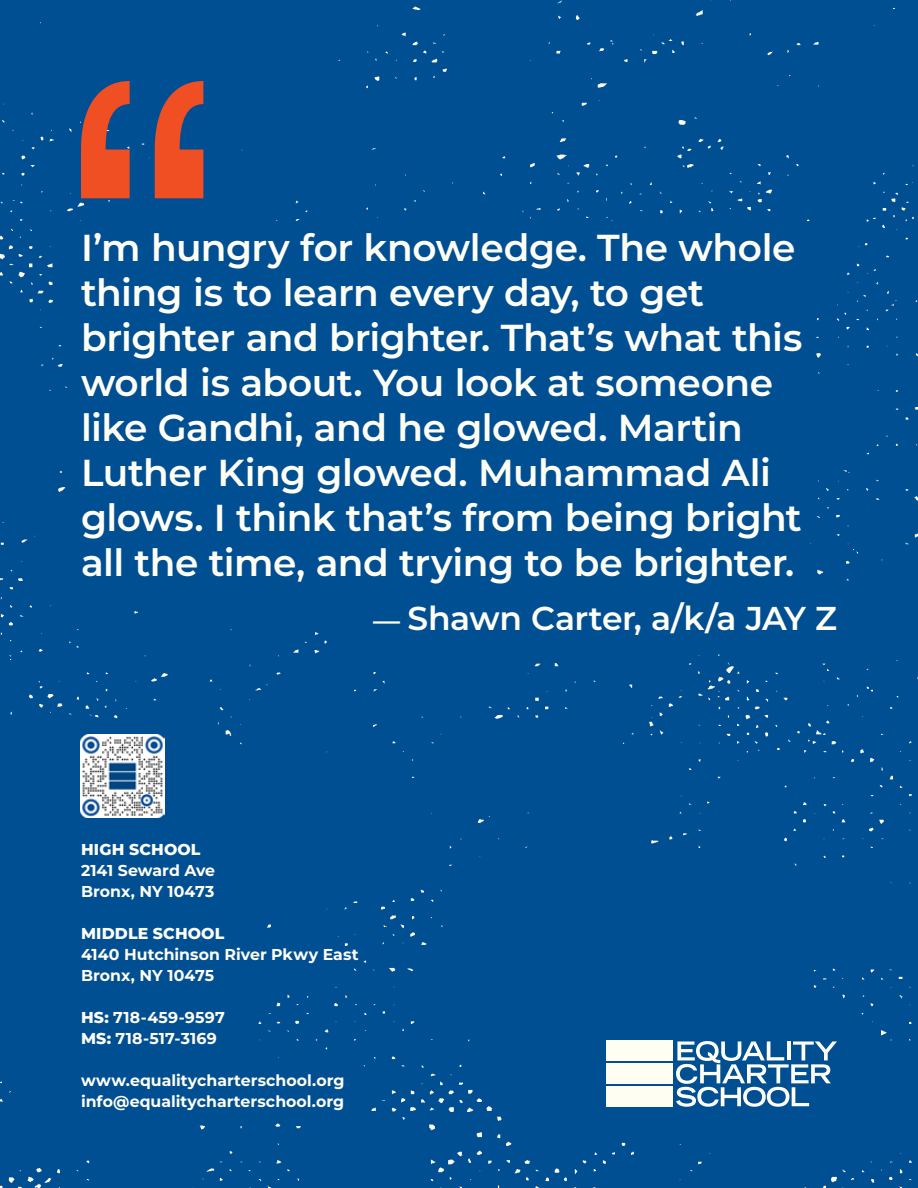
<style>
.page{position:relative;width:918px;height:1188px;background:#004f93}
.page>*{position:absolute;margin:0;border:0;box-sizing:border-box;transform-origin:0 0}
.t1{font:600 37.5px/45px "Montserrat";letter-spacing:-.015em;color:#fffef2}
.t2{font:600 33px "Montserrat";letter-spacing:-.015em;color:#fffef2}
.t3{font:700 15.75px/21px "Montserrat";color:#fffef2}
.t4{font:800 15.75px "Montserrat";letter-spacing:.01em;color:#fffef2}
.s1{font-size:27px}
.s2{font-weight:800}
</style>
<div class="page">
<svg style="left:81px;top:81px;width:122px;height:117px;background:#8c4e51"></svg>
<div style="left:58px;top:233px;width:779px;height:85px;background:#004f93"></div>
<div style="left:482px;top:382px;width:355px;height:41px;background:#004f93"></div>
<div style="left:69px;top:873px;width:188px;height:247px;background:#004f93"></div>
<svg style="left:676px;top:1041px;width:161px;height:66px"></svg>
<div style="left:606px;top:1087px;width:66px;height:20px;background:#fffef2"></div>
<div style="left:606px;top:1064px;width:66px;height:20px;background:#fffef2"></div>
<div style="left:606px;top:1041px;width:66px;height:20px;background:#fffef2"></div>
<div style="left:492px;top:216px;width:332px;height:166px;background:#004f93"></div>
<div style="left:27px;top:704px;width:216px;height:195px;background:#004f93"></div>
<div style="left:278px;top:1060px;width:91px;height:82px;background:#004f93"></div>
<div style="left:68px;top:221px;width:742px;height:427px;background:#004f93"></div>
<img style="left:81px;top:734px;width:83px;height:84px">
<p class="t1" style="left:81px;top:224px;width:723px">I’m hungry for knowledge. The whole thing is to learn every day, to get brighter and brighter. That’s what this world is about. You look at someone like Gandhi, and he glowed. Martin Luther King glowed. Muhammad Ali glows. I think that’s from being bright all the time, and trying to be brighter.</p>
<p class="t2" style="left:373px;top:596px;width:465px"><span class="s1">—</span> Shawn Carter, a/k/a JAY Z</p>
<p class="t4" style="left:81px;top:839px;width:121px">HIGH SCHOOL</p>
<p class="t3" style="left:81px;top:859px;width:136px">2141 Seward Ave<br>Bronx, NY 10473</p>
<p class="t4" style="left:81px;top:923px;width:145px">MIDDLE SCHOOL</p>
<p class="t3" style="left:81px;top:943px;width:279px">4140 Hutchinson River Pkwy East<br>Bronx, NY 10475</p>
<p class="t3" style="left:81px;top:1006px;width:145px"><span class="s2">HS:</span> 718-459-9597<br><span class="s2">MS:</span> 718-517-3169</p>
<p class="t3" style="left:81px;top:1069px;width:265px">www.equalitycharterschool.org info@equalitycharterschool.org</p>
</div>
